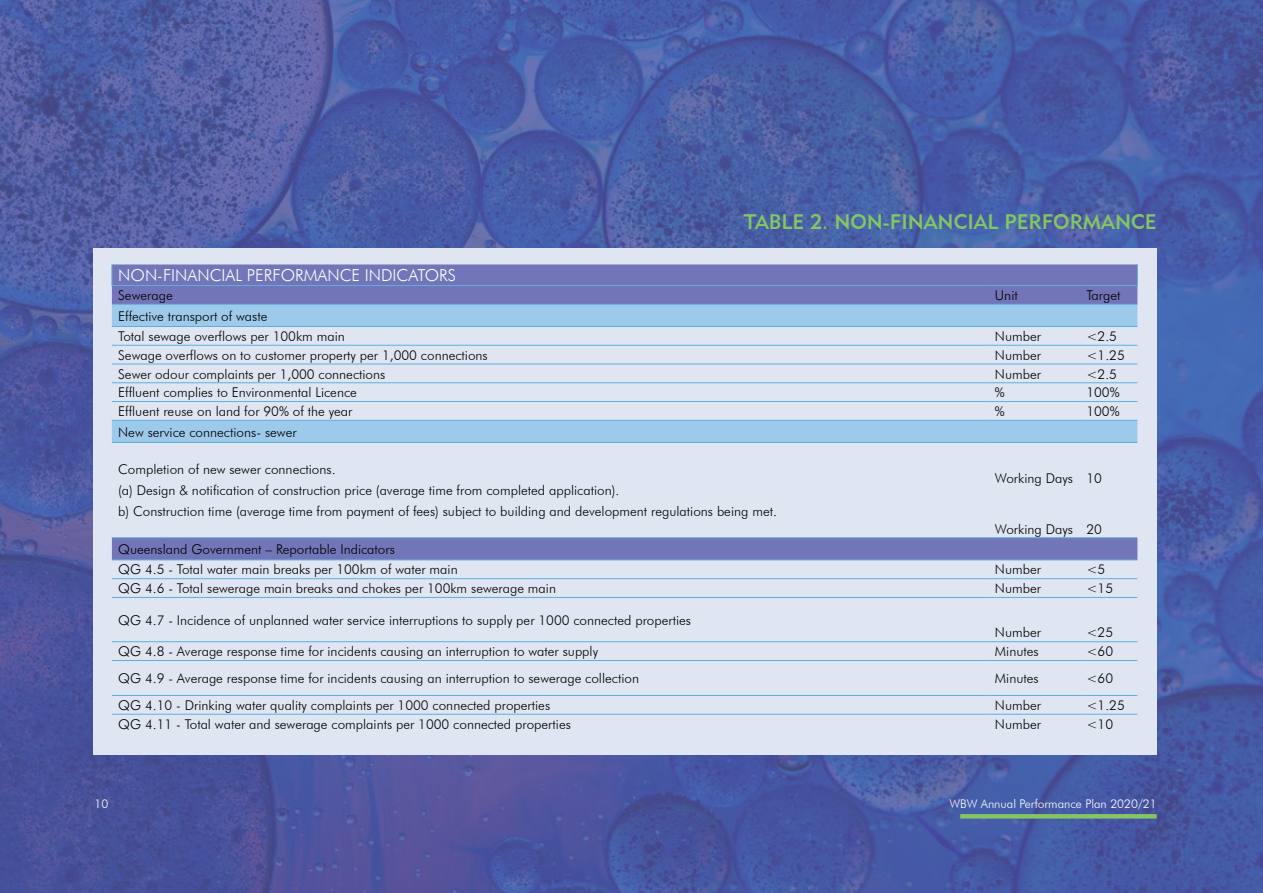
<style>
.page{position:relative;width:1263px;height:893px;background:#fff}
.page>*{position:absolute;margin:0;border:0;box-sizing:border-box;transform-origin:0 0}
.t1{font:21px "Geometric 415 BT Medium A";color:#84c661}
.t2{font:300 16.5px "Futura BT";color:#fff}
.t3{font:300 13.5px/20.4px "Futura BT";color:#000}
.t4{font:300 12px "Futura BT";color:#fff}
</style>
<div class="page">
<img style="left:0;top:0;width:1263px;height:893px">
<div style="left:94px;top:248px;width:1063px;height:507px;background:#e0e6f1"></div>
<svg style="left:112px;top:264px;width:1025px;height:296px"></svg>
<svg style="left:112px;top:305px;width:1025px;height:137px"></svg>
<svg style="left:112px;top:264px;width:1px;height:21px"></svg>
<svg style="left:1137px;top:264px;width:1px;height:21px"></svg>
<hr style="left:112px;top:285px;width:876px;height:1px;background:#5eaee0">
<hr style="left:988px;top:285px;width:94px;height:1px;background:#5eaee0">
<hr style="left:1082px;top:285px;width:56px;height:1px;background:#5eaee0">
<hr style="left:112px;top:304px;width:876px;height:1px;background:#5eaee0">
<hr style="left:988px;top:304px;width:94px;height:1px;background:#5eaee0">
<hr style="left:1082px;top:304px;width:55px;height:1px;background:#5eaee0">
<hr style="left:112px;top:326px;width:876px;height:1px;background:#5eaee0">
<hr style="left:112px;top:345px;width:876px;height:1px;background:#5eaee0">
<hr style="left:112px;top:364px;width:876px;height:1px;background:#5eaee0">
<hr style="left:112px;top:382px;width:876px;height:1px;background:#5eaee0">
<hr style="left:112px;top:401px;width:876px;height:1px;background:#5eaee0">
<hr style="left:988px;top:326px;width:94px;height:1px;background:#5eaee0">
<hr style="left:1082px;top:326px;width:55px;height:1px;background:#5eaee0">
<hr style="left:988px;top:345px;width:94px;height:1px;background:#5eaee0">
<hr style="left:1082px;top:345px;width:55px;height:1px;background:#5eaee0">
<hr style="left:988px;top:364px;width:94px;height:1px;background:#5eaee0">
<hr style="left:1082px;top:364px;width:55px;height:1px;background:#5eaee0">
<hr style="left:988px;top:382px;width:94px;height:1px;background:#5eaee0">
<hr style="left:1082px;top:382px;width:55px;height:1px;background:#5eaee0">
<hr style="left:988px;top:401px;width:94px;height:1px;background:#5eaee0">
<hr style="left:1082px;top:401px;width:55px;height:1px;background:#5eaee0">
<hr style="left:112px;top:420px;width:876px;height:1px;background:#5eaee0">
<hr style="left:988px;top:420px;width:94px;height:1px;background:#5eaee0">
<hr style="left:1082px;top:420px;width:55px;height:1px;background:#5eaee0">
<hr style="left:112px;top:442px;width:876px;height:1px;background:#5eaee0">
<hr style="left:988px;top:442px;width:94px;height:1px;background:#5eaee0">
<hr style="left:1082px;top:442px;width:55px;height:1px;background:#5eaee0">
<hr style="left:112px;top:537px;width:876px;height:1px;background:#5eaee0">
<hr style="left:988px;top:537px;width:94px;height:1px;background:#5eaee0">
<hr style="left:1082px;top:537px;width:55px;height:1px;background:#5eaee0">
<hr style="left:112px;top:560px;width:876px;height:1px;background:#5eaee0">
<hr style="left:112px;top:578px;width:876px;height:1px;background:#5eaee0">
<hr style="left:988px;top:560px;width:94px;height:1px;background:#5eaee0">
<hr style="left:1082px;top:560px;width:55px;height:1px;background:#5eaee0">
<hr style="left:988px;top:578px;width:94px;height:1px;background:#5eaee0">
<hr style="left:1082px;top:578px;width:55px;height:1px;background:#5eaee0">
<hr style="left:112px;top:597px;width:876px;height:1px;background:#5eaee0">
<hr style="left:988px;top:597px;width:94px;height:1px;background:#5eaee0">
<hr style="left:1082px;top:597px;width:55px;height:1px;background:#5eaee0">
<hr style="left:112px;top:641px;width:876px;height:1px;background:#5eaee0">
<hr style="left:112px;top:660px;width:876px;height:1px;background:#5eaee0">
<hr style="left:112px;top:695px;width:876px;height:1px;background:#5eaee0">
<hr style="left:988px;top:641px;width:94px;height:1px;background:#5eaee0">
<hr style="left:1082px;top:641px;width:55px;height:1px;background:#5eaee0">
<hr style="left:988px;top:660px;width:94px;height:1px;background:#5eaee0">
<hr style="left:1082px;top:660px;width:55px;height:1px;background:#5eaee0">
<hr style="left:988px;top:695px;width:94px;height:1px;background:#5eaee0">
<hr style="left:1082px;top:695px;width:55px;height:1px;background:#5eaee0">
<hr style="left:112px;top:714px;width:876px;height:1px;background:#5eaee0">
<hr style="left:988px;top:714px;width:94px;height:1px;background:#5eaee0">
<hr style="left:1082px;top:714px;width:55px;height:1px;background:#5eaee0">
<div style="left:960px;top:814px;width:197px;height:5px;background:#84c661"></div>
<h1 class="t1" style="left:744px;top:208px;width:414px">TABLE 2. NON-FINANCIAL PERFORMANCE</h1>
<p class="t2" style="left:118px;top:265px;width:339px">NON-FINANCIAL PERFORMANCE INDICATORS</p>
<p class="t3" style="left:118px;top:285px;width:56px">Sewerage</p>
<p class="t3" style="left:995px;top:285px;width:24px">Unit</p>
<p class="t3" style="left:1086px;top:285px;width:36px">Target</p>
<p class="t3" style="left:118px;top:305px;width:228px">Effective transport of waste<br>Total sewage overflows per 100km main</p>
<p class="t3" style="left:995px;top:326px;width:48px">Number</p>
<p class="t3" style="left:1086px;top:326px;width:32px">&lt;2.5</p>
<p class="t3" style="left:118px;top:345px;width:371px">Sewage overflows on to customer property per 1,000 connections</p>
<p class="t3" style="left:995px;top:345px;width:48px">Number</p>
<p class="t3" style="left:1086px;top:345px;width:40px">&lt;1.25</p>
<p class="t3" style="left:118px;top:363px;width:269px">Sewer odour complaints per 1,000 connections</p>
<p class="t3" style="left:995px;top:363px;width:48px">Number</p>
<p class="t3" style="left:1086px;top:363px;width:32px">&lt;2.5</p>
<p class="t3" style="left:118px;top:382px;width:240px">Effluent complies to Environmental Licence</p>
<p class="t3" style="left:995px;top:382px;width:11px">%</p>
<p class="t3" style="left:1086px;top:382px;width:35px">100%</p>
<p class="t3" style="left:118px;top:401px;width:236px">Effluent reuse on land for 90% of the year</p>
<p class="t3" style="left:995px;top:401px;width:11px">%</p>
<p class="t3" style="left:1086px;top:401px;width:35px">100%</p>
<p class="t3" style="left:118px;top:421px;width:180px">New service connections- sewer</p>
<p class="t3" style="left:118px;top:459px;width:660px;line-height:21px">Completion of new sewer connections.<br>(a) Design &amp; notification of construction price (average time from completed application).<br>b) Construction time (average time from payment of fees) subject to building and development regulations being met.</p>
<p class="t3" style="left:995px;top:467px;width:79px">Working Days</p>
<p class="t3" style="left:995px;top:518px;width:79px">Working Days</p>
<p class="t3" style="left:1086px;top:467px;width:17px">10</p>
<p class="t3" style="left:1086px;top:518px;width:17px">20</p>
<p class="t3" style="left:118px;top:539px;width:341px">Queensland Government – Reportable Indicators<br>QG 4.5 - Total water main breaks per 100km of water main</p>
<p class="t3" style="left:995px;top:559px;width:48px">Number</p>
<p class="t3" style="left:1086px;top:559px;width:21px">&lt;5</p>
<p class="t3" style="left:118px;top:578px;width:439px">QG 4.6 - Total sewerage main breaks and chokes per 100km sewerage main</p>
<p class="t3" style="left:995px;top:578px;width:48px">Number</p>
<p class="t3" style="left:1086px;top:578px;width:28px">&lt;15</p>
<p class="t3" style="left:118px;top:610px;width:574px">QG 4.7 - Incidence of unplanned water service interruptions to supply per 1000 connected properties</p>
<p class="t3" style="left:995px;top:622px;width:48px">Number</p>
<p class="t3" style="left:1086px;top:622px;width:28px">&lt;25</p>
<p class="t3" style="left:118px;top:641px;width:481px">QG 4.8 - Average response time for incidents causing an interruption to water supply</p>
<p class="t3" style="left:995px;top:641px;width:45px">Minutes</p>
<p class="t3" style="left:1086px;top:641px;width:28px">&lt;60</p>
<p class="t3" style="left:118px;top:668px;width:522px">QG 4.9 - Average response time for incidents causing an interruption to sewerage collection</p>
<p class="t3" style="left:995px;top:668px;width:45px">Minutes</p>
<p class="t3" style="left:1086px;top:668px;width:28px">&lt;60</p>
<p class="t3" style="left:118px;top:695px;width:433px">QG 4.10 - Drinking water quality complaints per 1000 connected properties</p>
<p class="t3" style="left:995px;top:695px;width:48px">Number</p>
<p class="t3" style="left:1086px;top:695px;width:40px">&lt;1.25</p>
<p class="t3" style="left:118px;top:714px;width:454px">QG 4.11 - Total water and sewerage complaints per 1000 connected properties</p>
<p class="t3" style="left:995px;top:714px;width:48px">Number</p>
<p class="t3" style="left:1086px;top:714px;width:28px">&lt;10</p>
<p class="t4" style="left:94px;top:796px;width:15px">10</p>
<p class="t4" style="left:949px;top:796px;width:209px">WBW Annual Performance Plan 2020/21</p>
</div>
